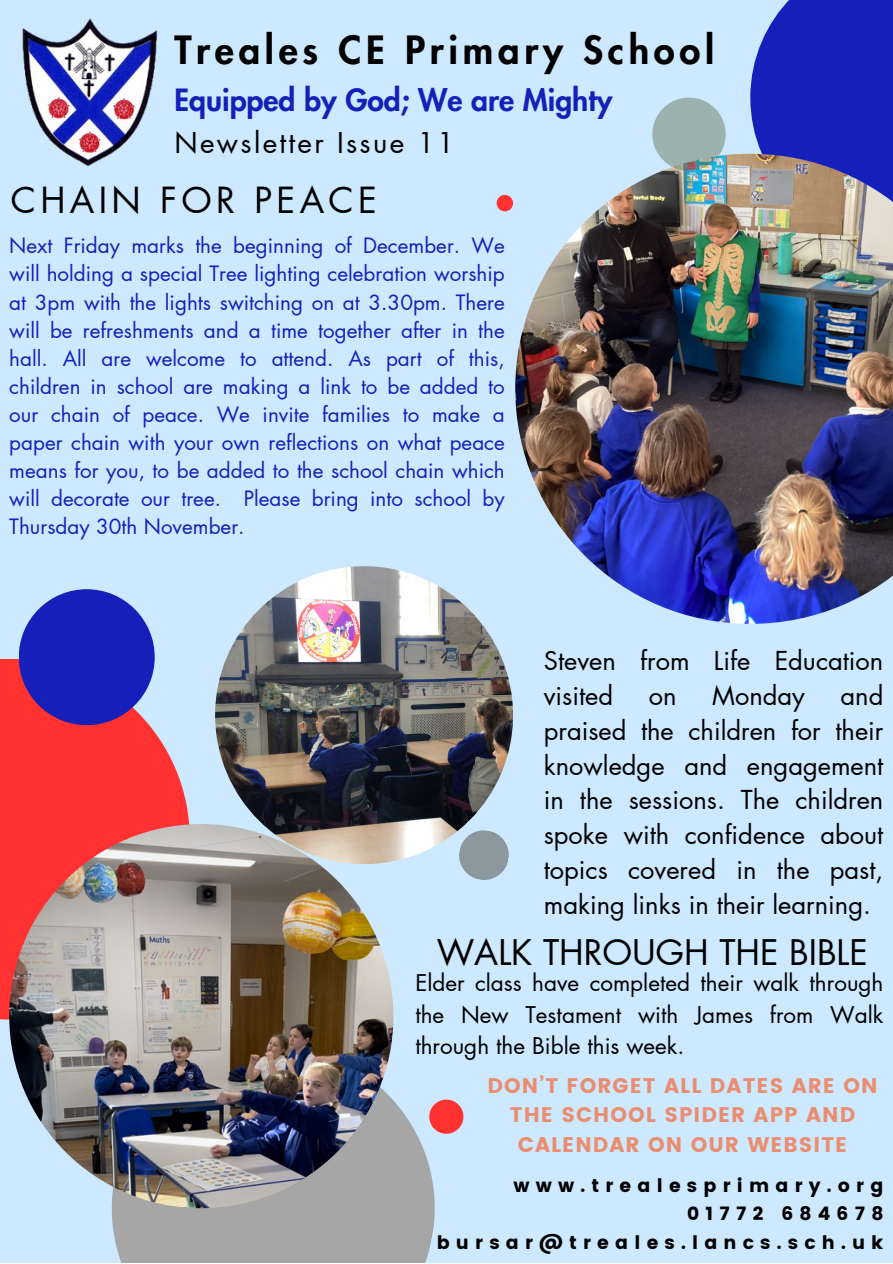
<style>
.page{position:relative;width:893px;height:1264px;background:#fff}
.page>*{position:absolute;margin:0;border:0;box-sizing:border-box;transform-origin:0 0}
.t1{font:800 38.1px "Futura LT Pro";letter-spacing:.125em;color:#000}
.t2{font:35.1px "Futura LT Pro";letter-spacing:.125em;color:#000}
.t3{font:34.5px "Futura LT Pro";color:#000}
.t4{font:800 30px "Futura LT Pro";color:#1420b9}
.t5{font:27.9px "Futura LT Pro";letter-spacing:.085em;color:#000}
.t6{font:25.5px/34.8px "Futura LT Pro";color:#000}
.t7{font:22.5px/31.5px "Futura LT Pro";color:#000;text-align:justify}
.t8{font:21.15px/29.2px "Poppins";letter-spacing:.05em;color:#ea8d71;text-align:center}
.t9{font:20.7px/28px "Futura LT Pro";color:#1420b9;text-align:justify}
.t10{font:18.6px "Poppins";letter-spacing:.335em;color:#000}
</style>
<div class="page">
<div style="left:0;top:0;width:892px;height:1262px;background:#cde9ff"></div>
<div style="left:750px;top:0;width:142px;height:240px;background:#1420b9"></div>
<div style="left:0;top:658px;width:190px;height:361px;background:#ff3131"></div>
<img style="left:515px;top:154px;width:377px;height:470px">
<svg style="left:652px;top:97px;width:73px;height:74px;fill:#9db2ae"></svg>
<svg style="left:457px;top:829px;width:52px;height:51px"></svg>
<svg style="left:98px;top:1032px;width:350px;height:230px;fill:#a6a6a6"></svg>
<div style="left:19px;top:589px;width:136px;height:136px;background:#1420b9;border-radius:50%"></div>
<div style="left:429px;top:1099px;width:34px;height:34px;background:#ff3131;border-radius:50%"></div>
<img style="left:9px;top:824px;width:384px;height:384px;border-radius:50%">
<img style="left:22px;top:18px;width:136px;height:149px">
<img style="left:215px;top:566px;width:298px;height:298px;border-radius:50%">
<div style="left:496px;top:195px;width:17px;height:16px;background:#ff3131;border-radius:50%"></div>
<p class="t1" style="left:174px;top:32px;width:541px">Treales CE Primary School</p>
<p class="t4" style="left:174px;top:86px;width:439px">Equipped by God; We are Mighty</p>
<p class="t5" style="left:174px;top:130px;width:281px">Newsletter Issue 11</p>
<p class="t2" style="left:11px;top:184px;width:367px">CHAIN FOR PEACE</p>
<p class="t9" style="left:9px;top:232px;width:497px">Next Friday marks the beginning of December. We will holding a special Tree lighting celebration worship at 3pm with the lights switching on at 3.30pm. There will be refreshments and a time together after in the hall. All are welcome to attend. As part of this, children in school are making a link to be added to our chain of peace. We invite families to make a paper chain with your own reflections on what peace means for you, to be added to the school chain which will decorate our tree. Please bring into school by Thursday 30th November.</p>
<p class="t6" style="left:543px;top:644px;width:341px">Steven from Life Education visited</p>
<p class="t6" style="left:543px;top:679px;width:341px;text-align:justify;text-indent:297px">and praised the children for their knowledge and engagement in the sessions. The children spoke with confidence about topics covered in the past, making links in their learning.</p>
<p class="t6" style="left:648px;top:679px;width:29px">on</p>
<p class="t6" style="left:712px;top:679px;width:94px">Monday</p>
<p class="t3" style="left:436px;top:936px;width:433px">WALK THROUGH THE BIBLE</p>
<p class="t7" style="left:415px;top:968px;width:469px">Elder class have completed their walk through the New Testament with James from Walk through the Bible this week.</p>
<p class="t8" style="left:487px;top:1071px;width:391px">DON’T FORGET ALL DATES ARE ON<br>THE SCHOOL SPIDER APP AND<br>CALENDAR ON OUR WEBSITE</p>
<p class="t10" style="left:513px;top:1174px;width:371px">www.trealesprimary.org</p>
<p class="t10" style="left:687px;top:1202px;width:198px">01772 684678</p>
<p class="t10" style="left:436px;top:1231px;width:448px">bursar@treales.lancs.sch.uk</p>
</div>
